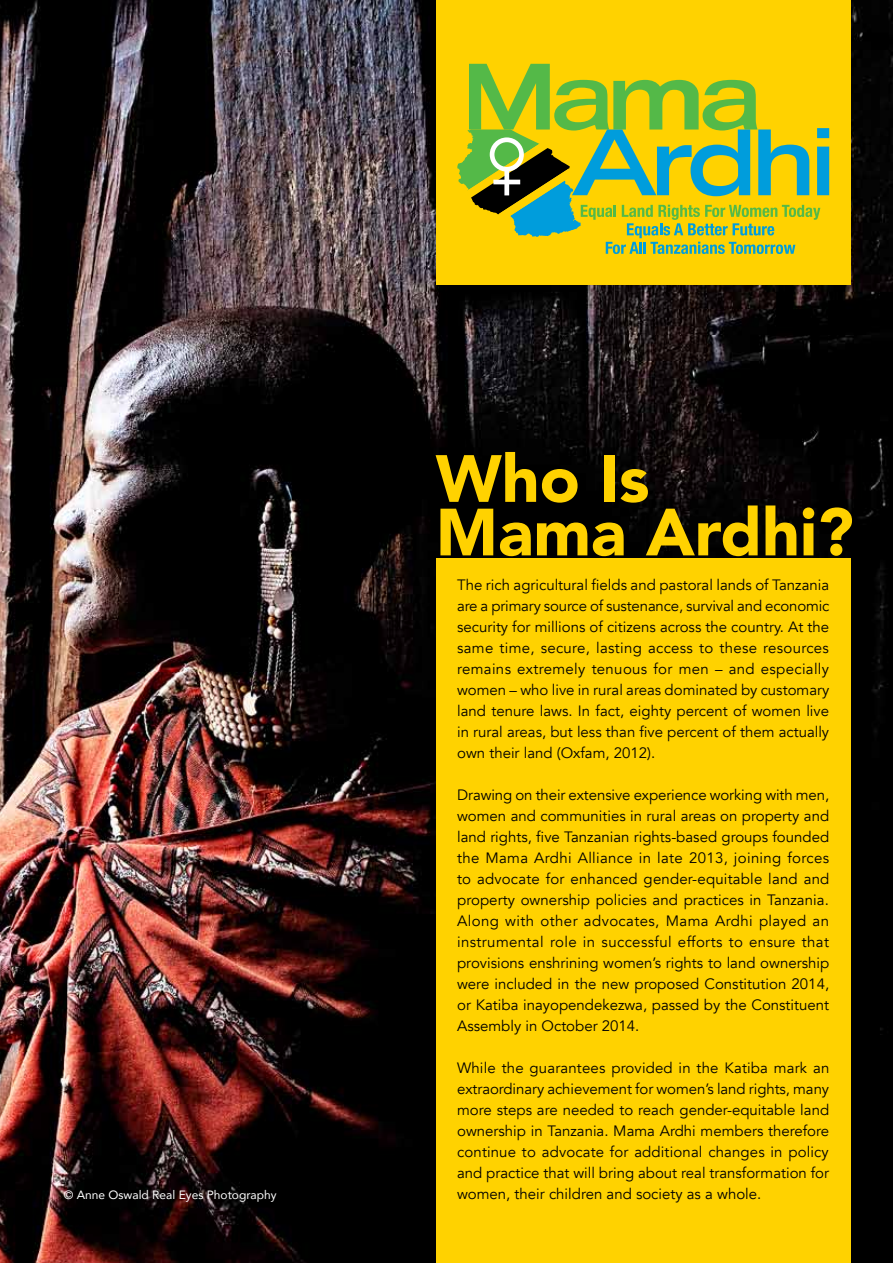
<style>
.page{position:relative;width:893px;height:1263px;background:#fff}
.page>*{position:absolute;margin:0;border:0;box-sizing:border-box;transform-origin:0 0}
.t1{font:900 66px/53.6px "Avenir";color:#ffd200}
.t2{font:15px/21px "Avenir";color:#000;text-align:justify}
.t3{font:12px "Avenir";color:#fff}
</style>
<div class="page">
<img style="left:0;top:0;width:893px;height:1263px">
<div style="left:436px;top:559px;width:414px;height:704px;background:#ffd200"></div>
<div style="left:436px;top:0;width:414px;height:285px;background:#ffd200"></div>
<svg style="left:457px;top:64px;width:372px;height:190px"></svg>
<p class="t3" style="left:64px;top:1185px;width:214px">© Anne Oswald Real Eyes Photography</p>
<h1 class="t1" style="left:436px;top:450px;width:420px">Who Is<br>Mama Ardhi?</h1>
<p class="t2" style="left:457px;top:575px;width:374px">The rich agricultural fields and pastoral lands of Tanzania are a primary source of sustenance, survival and economic security for millions of citizens across the country. At the same time, secure, lasting access to these resources remains extremely tenuous for men – and especially women – who live in rural areas dominated by customary land tenure laws. In fact, eighty percent of women live in rural areas, but less than five percent of them actually own their land (Oxfam, 2012).</p>
<p class="t2" style="left:457px;top:785px;width:374px">Drawing on their extensive experience working with men, women and communities in rural areas on property and land rights, five Tanzanian rights-based groups founded the Mama Ardhi Alliance in late 2013, joining forces to advocate for enhanced gender-equitable land and property ownership policies and practices in Tanzania.<br>Along with other advocates, Mama Ardhi played an instrumental role in successful efforts to ensure that provisions enshrining women’s rights to land ownership were included in the new proposed Constitution 2014, or Katiba inayopendekezwa, passed by the Constituent Assembly in October 2014.</p>
<p class="t2" style="left:457px;top:1058px;width:374px">While the guarantees provided in the Katiba mark an extraordinary achievement for women’s land rights, many more steps are needed to reach gender-equitable land ownership in Tanzania. Mama Ardhi members therefore continue to advocate for additional changes in policy and practice that will bring about real transformation for women, their children and society as a whole.</p>
</div>
